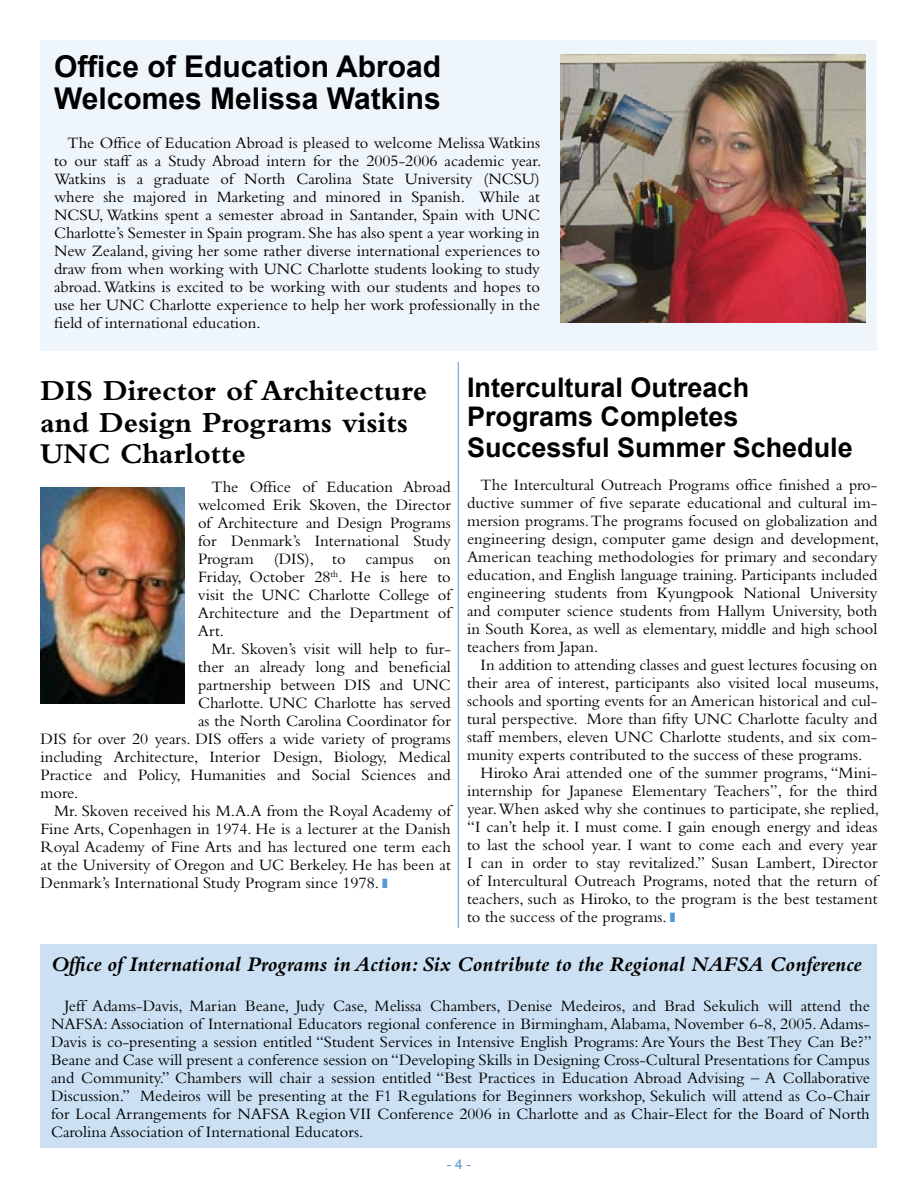
<style>
.page{position:relative;width:918px;height:1188px;background:#fff}
.page>*{position:absolute;margin:0;border:0;box-sizing:border-box;transform-origin:0 0}
.t1{font:700 30px/31.5px "Bembo";color:#000}
.t2{font:700 30px/31.5px "Arial";color:#000}
.t3{font:700 27px/28.5px "Arial";color:#000}
.t4{font:italic 700 21.75px "Bembo";color:#000}
.t5{font:16.5px/18px "Bembo";color:#000;text-align:justify}
.t6{font:13.5px "Arial";color:#5397d4}
.s1{color:#5397d4}
</style>
<div class="page">
<div style="left:40px;top:944px;width:838px;height:204px;background:#cbe0f2"></div>
<div style="left:40px;top:40px;width:838px;height:311px;background:#eef5fb"></div>
<img style="left:40px;top:488px;width:144px;height:215px">
<img style="left:561px;top:54px;width:304px;height:268px">
<hr style="left:458px;top:362px;width:1px;height:566px;background:#5397d4">
<h1 class="t2" style="left:54px;top:51px;width:389px">Office of Education Abroad<br>Welcomes Melissa Watkins</h1>
<p class="t5" style="left:54px;top:134px;width:489px;text-indent:13px">The Office of Education Abroad is pleased to welcome Melissa Watkins to our staff as a Study Abroad intern for the 2005-2006 academic year.<br>Watkins is a graduate of North Carolina State University (NCSU) where she majored in Marketing and minored in Spanish. While at NCSU, Watkins spent a semester abroad in Santander, Spain with UNC Charlotte’s Semester in Spain program. She has also spent a year working in New Zealand, giving her some rather diverse international experiences to draw from when working with UNC Charlotte students looking to study abroad. Watkins is excited to be working with our students and hopes to use her UNC Charlotte experience to help her work professionally in the field of international education.</p>
<h2 class="t3" style="left:467px;top:373px;width:284px">Intercultural Outreach<br>Programs Completes</h2>
<h2 class="t3" style="left:467px;top:433px;width:387px">Successful Summer Schedule</h2>
<p class="t5" style="left:467px;top:476px;width:414px;text-indent:13px">The Intercultural Outreach Programs office finished a pro&shy;ductive summer of five separate educational and cultural im&shy;mersion programs. The programs focused on globalization and engineering design, computer game design and development, American teaching methodologies for primary and secondary education, and English language training. Participants included engineering students from Kyungpook National University and computer science students from Hallym University, both in South Korea, as well as elementary, middle and high school teachers from Japan.</p>
<p class="t5" style="left:467px;top:656px;width:414px;text-indent:13px">In addition to attending classes and guest lectures focusing on their area of interest, participants also visited local museums, schools and sporting events for an American historical and cul&shy;tural perspective. More than fifty UNC Charlotte faculty and staff members, eleven UNC Charlotte students, and six com&shy;munity experts contributed to the success of these programs.</p>
<p class="t5" style="left:467px;top:764px;width:414px;text-indent:13px">Hiroko Arai attended one of the summer programs, “Mini&shy;internship for Japanese Elementary Teachers”, for the third year. When asked why she continues to participate, she replied, “I can’t help it. I must come. I gain enough energy and ideas to last the school year. I want to come each and every year I can in order to stay revitalized.” Susan Lambert, Director of Intercultural Outreach Programs, noted that the return of teachers, such as Hiroko, to the program is the best testament to the success of the programs. <span class="s1">❚</span></p>
<h3 class="t4" style="left:51px;top:952px;width:812px">Office of International Programs in Action: Six Contribute to the Regional NAFSA Conference</h3>
<p class="t5" style="left:51px;top:997px;width:822px;text-indent:13px">Jeff Adams-Davis, Marian Beane, Judy Case, Melissa Chambers, Denise Medeiros, and Brad Sekulich will attend the NAFSA: Association of International Educators regional conference in Birmingham, Alabama, November 6-8, 2005. Adams-Davis is co-presenting a session entitled “Student Services in Intensive English Programs: Are Yours the Best They Can Be?” Beane and Case will present a conference session on “Developing Skills in Designing Cross-Cultural Presentations for Campus and Community.” Chambers will chair a session entitled “Best Practices in Education Abroad Advising – A Collaborative Discussion.” Medeiros will be presenting at the F1 Regulations for Beginners workshop, Sekulich will attend as Co-Chair for Local Arrangements for NAFSA Region VII Conference 2006 in Charlotte and as Chair-Elect for the Board of North Carolina Association of International Educators.</p>
<h1 class="t1" style="left:40px;top:375px;width:388px">DIS Director of Architecture and Design Programs visits<br>UNC Charlotte</h1>
<p class="t5" style="left:198px;top:478px;width:254px;text-indent:14px">The Office of Education Abroad welcomed Erik Skoven, the Director of Architecture and Design Programs for Denmark’s International Study Program (DIS), to campus on Friday, October 28<sup>th</sup>. He is here to visit the UNC Charlotte College of Architecture and the Department of Art.</p>
<p class="t5" style="left:212px;top:640px;width:241px">Mr. Skoven’s visit will help to fur-</p>
<p class="t5" style="left:198px;top:658px;width:254px">ther an already long and beneficial</p>
<p class="t5" style="left:198px;top:676px;width:254px">partnership between DIS and UNC</p>
<p class="t5" style="left:198px;top:694px;width:254px">Charlotte. UNC Charlotte has served</p>
<p class="t5" style="left:198px;top:712px;width:254px">as the North Carolina Coordinator for</p>
<p class="t5" style="left:41px;top:730px;width:412px">DIS for over 20 years. DIS offers a wide variety of programs</p>
<p class="t5" style="left:41px;top:748px;width:412px">including Architecture, Interior Design, Biology, Medical</p>
<p class="t5" style="left:41px;top:766px;width:412px">Practice and Policy, Humanities and Social Sciences and</p>
<p class="t5" style="left:41px;top:784px;width:39px">more.</p>
<p class="t5" style="left:54px;top:802px;width:398px">Mr. Skoven received his M.A.A from the Royal Academy of</p>
<p class="t5" style="left:41px;top:820px;width:412px">Fine Arts, Copenhagen in 1974. He is a lecturer at the Danish</p>
<p class="t5" style="left:41px;top:838px;width:412px">Royal Academy of Fine Arts and has lectured one term each</p>
<p class="t5" style="left:41px;top:856px;width:412px">at the University of Oregon and UC Berkeley. He has been at</p>
<p class="t5" style="left:41px;top:874px;width:349px">Denmark’s International Study Program since 1978. <span class="s1">❚</span></p>
<p class="t6" style="left:447px;top:1157px;width:26px">- 4 -</p>
</div>
